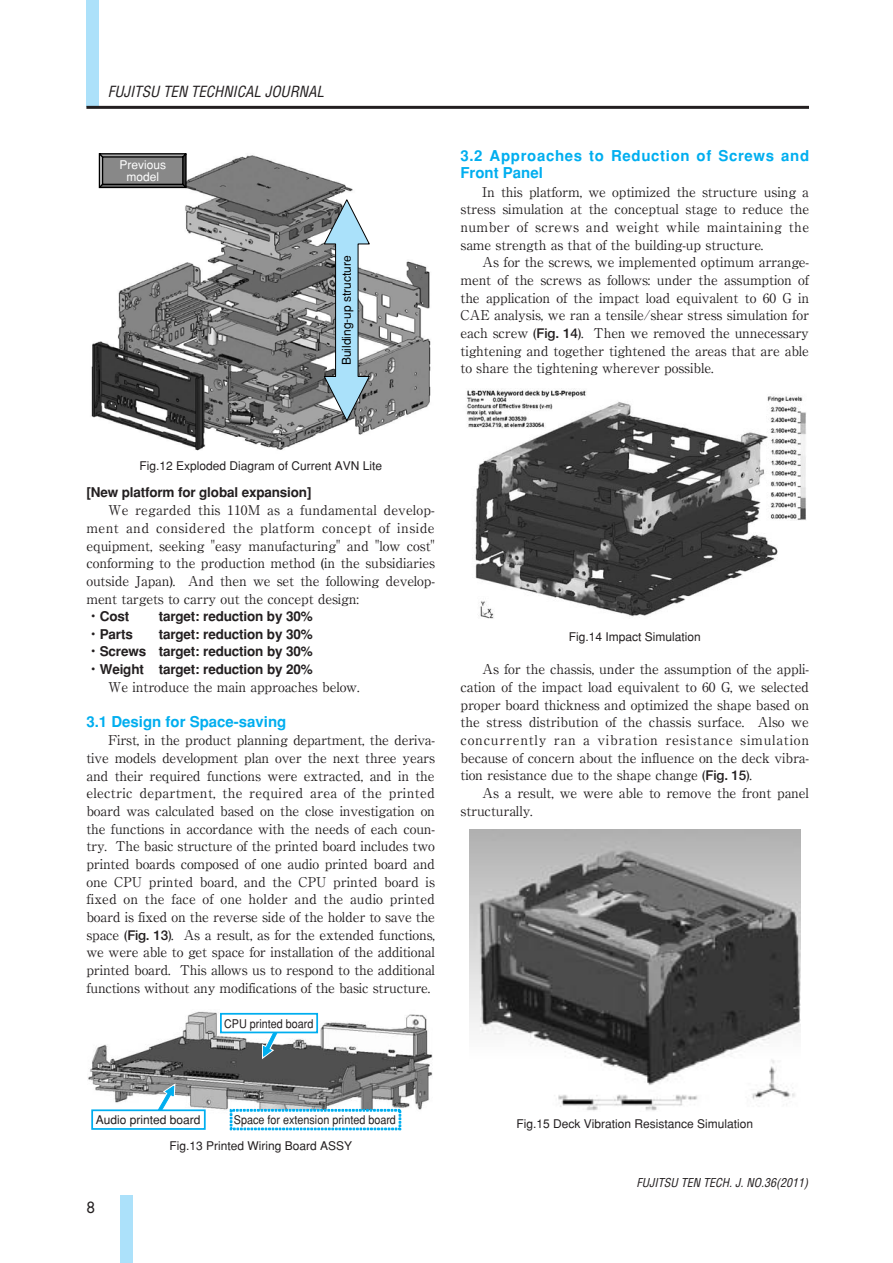
<style>
.page{position:relative;width:893px;height:1263px;background:#fff}
.page>*{position:absolute;margin:0;border:0;box-sizing:border-box;transform-origin:0 0}
.t1{font:700 15px/17.7px "Helvetica";letter-spacing:.045em;color:#00aeef}
.t2{font:italic condensed 15px "Helvetica";color:#231f20}
.t3{font:700 15px "Helvetica";color:#00aeef}
.t4{font:15px "Futura";color:#231f20}
.t5{font:13.5px/17.7px "Ryumin regular 90 msp RKSJ H";letter-spacing:-.01em;color:#231f20;text-align:justify}
.t6{font:700 13.5px/17.9px "Helvetica";letter-spacing:-.01em;color:#231f20;text-align:justify}
.t7{font:12px "Gothic BBB Medium 90 msp RKSJ H";color:#231f20}
.t8{font:12px/25.8px "Gothic BBB Medium 90 msp RKSJ H";color:#231f20;scale:.9 1}
.t9{font:italic condensed 12px "Helvetica";color:#231f20}
.t10{font:12px "Gothic BBB Medium 90 msp RKSJ H";color:#000}
.t11{font:12px/12.8px "Gothic BBB Medium 90 msp RKSJ H";color:#fff;text-align:center}
.s1{font-family:"Futo Go B101 Bold 90 msp RKSJ H"}
.s2{font-family:"Futo Go B101 Bold 90 msp RKSJ H";font-weight:400}
</style>
<div class="page">
<div style="left:86px;top:0;width:13px;height:107px;background:#ace1fa"></div>
<hr style="left:86px;top:106px;width:723px;height:3px;background:#231f20">
<div style="left:120px;top:1195px;width:13px;height:68px;background:#ace1fa"></div>
<img style="left:91px;top:155px;width:340px;height:296px">
<svg style="left:98px;top:153px;width:90px;height:36px;background:#727272"></svg>
<svg style="left:323px;top:199px;width:47px;height:223px"></svg>
<img style="left:466px;top:389px;width:340px;height:230px">
<img style="left:469px;top:830px;width:331px;height:281px">
<img style="left:88px;top:1011px;width:345px;height:115px">
<svg style="left:260px;top:1033px;width:22px;height:29px"></svg>
<div style="left:221px;top:1014px;width:96px;height:18px;background:#fff"></div>
<div style="left:220px;top:1013px;width:98px;height:20px;border:2px solid #00aeef"></div>
<svg style="left:153px;top:1080px;width:24px;height:29px"></svg>
<div style="left:92px;top:1110px;width:113px;height:19px;background:#fff"></div>
<div style="left:91px;top:1109px;width:115px;height:21px;border:2px solid #00aeef"></div>
<svg style="left:230px;top:1109px;width:171px;height:21px"></svg>
<p class="t2" style="left:108px;top:86px;width:218px">FUJITSU TEN TECHNICAL JOURNAL</p>
<p class="t11" style="left:119px;top:159px;width:48px">Previous model</p>
<p class="t10" style="left:342px;top:365px;width:111px;rotate:-90deg">Building-up structure</p>
<p class="t1" style="left:460px;top:148px;width:350px">3.2 Approaches to Reduction of Screws and<br>Front Panel</p>
<p class="t5" style="left:460px;top:184px;width:350px;text-indent:22px">In this platform, we optimized the structure using a stress simulation at the conceptual stage to reduce the number of screws and weight while maintaining the same strength as that of the building-up structure.</p>
<p class="t5" style="left:460px;top:255px;width:350px;text-indent:22px">As for the screws, we implemented optimum arrange&shy;ment of the screws as follows: under the assumption of the application of the impact load equivalent to 60 G in CAE analysis, we ran a tensile/shear stress simulation for each screw (<span class="s1">Fig. 14</span>). Then we removed the unnecessary tightening and together tightened the areas that are able to share the tightening wherever possible.</p>
<p class="t7" style="left:139px;top:461px;width:244px">Fig.12 Exploded Diagram of Current AVN Lite</p>
<p class="t6" style="left:86px;top:485px;width:227px">[New platform for global expansion]</p>
<p class="t5" style="left:86px;top:503px;width:350px;text-indent:22px">We regarded this 110M as a fundamental develop&shy;ment and considered the platform concept of inside equipment, seeking "easy manufacturing" and "low cost" conforming to the production method (in the subsidiaries outside Japan). And then we set the following develop&shy;ment targets to carry out the concept design:</p>
<p class="t6" style="left:86px;top:609px;width:44px"><span class="s2">・</span>Cost</p>
<p class="t6" style="left:159px;top:609px;width:156px">target: reduction by 30%</p>
<p class="t6" style="left:86px;top:626px;width:48px"><span class="s2">・</span>Parts</p>
<p class="t6" style="left:86px;top:626px;width:228px;text-indent:72px">target: reduction by 30%<span class="s2">・</span>Screws target: reduction by 30%<span class="s2">・</span>Weight target: reduction by 20%</p>
<p class="t5" style="left:108px;top:680px;width:253px">We introduce the main approaches below.</p>
<p class="t3" style="left:86px;top:716px;width:201px">3.1 Design for Space-saving</p>
<p class="t5" style="left:86px;top:733px;width:350px;text-indent:22px">First, in the product planning department, the deriva&shy;tive models development plan over the next three years and their required functions were extracted, and in the electric department, the required area of the printed board was calculated based on the close investigation on the functions in accordance with the needs of each coun&shy;try. The basic structure of the printed board includes two printed boards composed of one audio printed board and one CPU printed board, and the CPU printed board is fixed on the face of one holder and the audio printed board is fixed on the reverse side of the holder to save the space (<span class="s1">Fig. 13</span>). As a result, as for the extended functions, we were able to get space for installation of the additional printed board. This allows us to respond to the additional functions without any modifications of the basic structure.</p>
<p class="t8" style="left:224px;top:1012px;width:101px">CPU printed board</p>
<p class="t7" style="left:569px;top:632px;width:133px">Fig.14 Impact Simulation</p>
<p class="t5" style="left:460px;top:662px;width:350px;text-indent:22px">As for the chassis, under the assumption of the appli&shy;cation of the impact load equivalent to 60 G, we selected proper board thickness and optimized the shape based on the stress distribution of the chassis surface. Also we concurrently ran a vibration resistance simulation because of concern about the influence on the deck vibra&shy;tion resistance due to the shape change (<span class="s1">Fig. 15</span>).</p>
<p class="t5" style="left:460px;top:786px;width:350px;text-indent:22px">As a result, we were able to remove the front panel structurally.</p>
<p class="t8" style="left:169px;top:1108px;width:253px;text-indent:65px">Space for extension printed board<br>Fig.13 Printed Wiring Board ASSY</p>
<p class="t7" style="left:96px;top:1115px;width:106px">Audio printed board</p>
<p class="t4" style="left:86px;top:1200px;width:10px">8</p>
<p class="t7" style="left:516px;top:1119px;width:238px">Fig.15 Deck Vibration Resistance Simulation</p>
<p class="t9" style="left:636px;top:1178px;width:173px">FUJITSU TEN TECH. J. NO.36(2011)</p>
</div>
